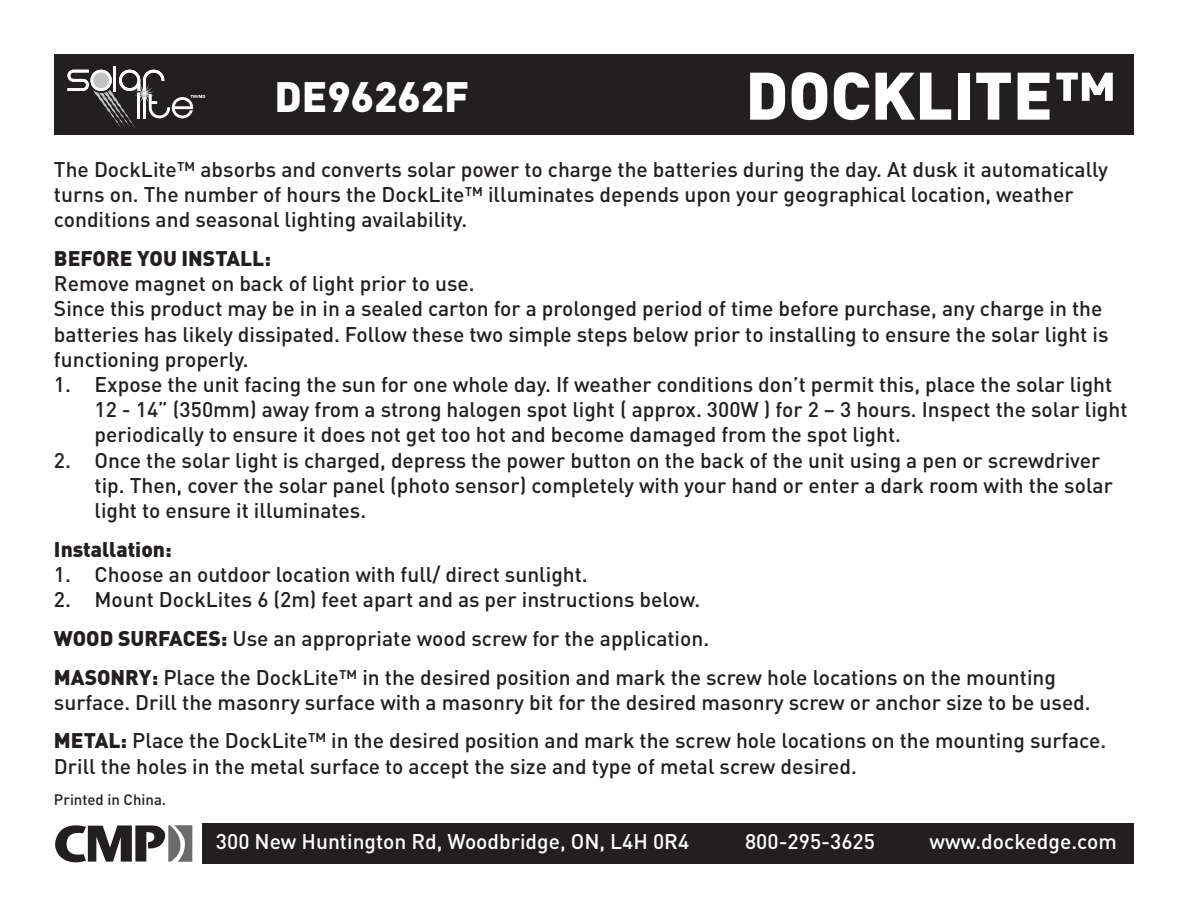
<style>
.page{position:relative;width:1188px;height:918px;background:#fff}
.page>*{position:absolute;margin:0;border:0;box-sizing:border-box;transform-origin:0 0}
.t1{font:900 66px "DIN";color:#fff}
.t2{font:900 42px "DIN";color:#fff}
.t3{font:500 21px/25.2px "DIN";color:#231f20}
.t4{font:500 21px "DIN";color:#fff}
.t5{font:900 21px "DIN";color:#231f20}
.t6{font:500 15px "DIN";color:#231f20}
.s1{font-weight:900}
</style>
<div class="page">
<div style="left:54px;top:54px;width:1080px;height:81px;background:#231f20"></div>
<hr style="left:113px;top:66px;width:3px;height:25px;background:#fff">
<svg style="left:68px;top:69px;width:137px;height:58px"></svg>
<div style="left:202px;top:824px;width:932px;height:40px;background:#231f20"></div>
<svg style="left:55px;top:825px;width:137px;height:38px"></svg>
<p class="t2" style="left:275px;top:68px;width:196px">DE96262F</p>
<p class="t1" style="left:745px;top:52px;width:373px">DOCKLITE™</p>
<p class="t3" style="left:54px;top:156px;width:1055px">The DockLite™ absorbs and converts solar power to charge the batteries during the day. At dusk it automatically turns on. The number of hours the DockLite™ illuminates depends upon your geographical location, weather conditions and seasonal lighting availability.</p>
<p class="t5" style="left:54px;top:244px;width:219px">BEFORE YOU INSTALL:</p>
<p class="t3" style="left:54px;top:270px;width:422px">Remove magnet on back of light prior to use.</p>
<p class="t3" style="left:54px;top:296px;width:1056px">Since this product may be in in a sealed carton for a prolonged period of time before purchase, any charge in the batteries has likely dissipated. Follow these two simple steps below prior to installing to ensure the solar light is functioning properly.</p>
<p class="t3" style="left:94px;top:371px;width:1035px;text-indent:-40px">1. Expose the unit facing the sun for one whole day. If weather conditions don’t permit this, place the solar light<br>12 - 14” (350mm) away from a strong halogen spot light ( approx. 300W ) for 2 – 3 hours. Inspect the solar light periodically to ensure it does not get too hot and become damaged from the spot light.</p>
<p class="t3" style="left:94px;top:447px;width:1020px;text-indent:-40px">2. Once the solar light is charged, depress the power button on the back of the unit using a pen or screwdriver tip. Then, cover the solar panel (photo sensor) completely with your hand or enter a dark room with the solar light to ensure it illuminates.</p>
<p class="t5" style="left:54px;top:535px;width:119px">Installation:</p>
<p class="t3" style="left:54px;top:561px;width:535px">1. Choose an outdoor location with full/ direct sunlight.</p>
<p class="t3" style="left:54px;top:586px;width:648px">2. Mount DockLites 6 (2m) feet apart and as per instructions below.</p>
<p class="t3" style="left:54px;top:625px;width:657px"><span class="s1">WOOD SURFACES:</span> Use an appropriate wood screw for the application.</p>
<p class="t3" style="left:54px;top:664px;width:1038px"><span class="s1">MASONRY:</span> Place the DockLite™ in the desired position and mark the screw hole locations on the mounting surface. Drill the masonry surface with a masonry bit for the desired masonry screw or anchor size to be used.</p>
<p class="t3" style="left:54px;top:728px;width:1054px"><span class="s1">METAL:</span> Place the DockLite™ in the desired position and mark the screw hole locations on the mounting surface.<br>Drill the holes in the metal surface to accept the size and type of metal screw desired.</p>
<p class="t6" style="left:54px;top:790px;width:114px">Printed in China.</p>
<p class="t4" style="left:216px;top:828px;width:475px">300 New Huntington Rd, Woodbridge, ON, L4H 0R4</p>
<p class="t4" style="left:745px;top:828px;width:131px">800-295-3625</p>
<p class="t4" style="left:930px;top:828px;width:189px">www.dockedge.com</p>
</div>
